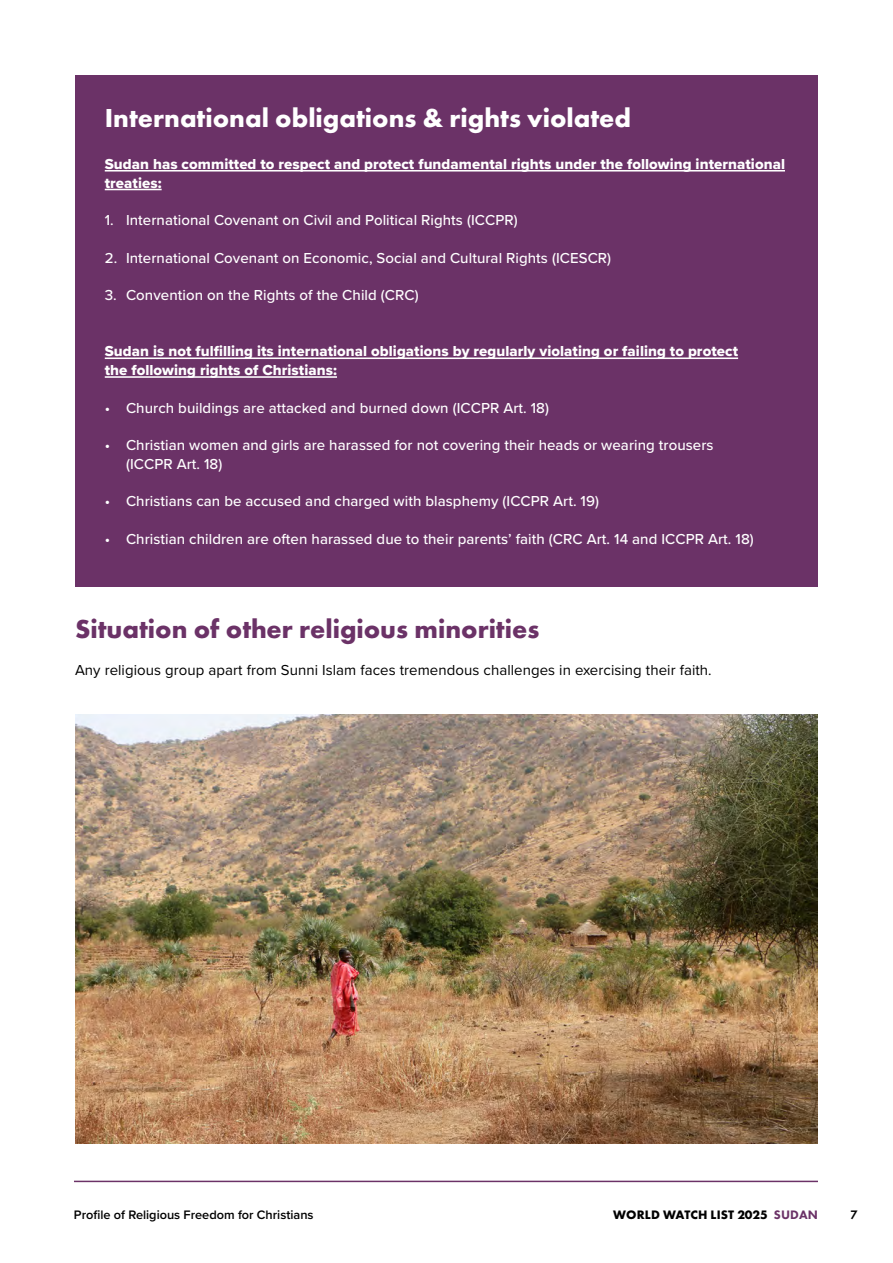
<style>
.page{position:relative;width:893px;height:1263px;background:#fff}
.page>*{position:absolute;margin:0;border:0;box-sizing:border-box;transform-origin:0 0}
.t1{font:700 27px "Futura PT";color:#fff}
.t2{font:700 27px "Futura PT";color:#6b3267}
.t3{font:500 15px/18.8px "Proxima Nova";letter-spacing:.005em;color:#fff}
.t4{font:15px/18.8px "Proxima Nova Extrabld";letter-spacing:.005em;color:#fff}
.t5{font:15px "Proxima Nova";letter-spacing:.005em;color:#000}
.t6{font:600 12.75px "Proxima Nova";color:#000}
.t7{font:700 12.75px "Futura PT";letter-spacing:.01em;color:#000}
.t8{font:600 12.75px "Futura PT";color:#000}
.s1{font-weight:800;color:#6b3267}
</style>
<div class="page">
<hr style="left:74px;top:1181px;width:744px;height:1px;background:#6b3267">
<div style="left:75px;top:75px;width:743px;height:512px;background:#6b3267"></div>
<hr style="left:105px;top:170px;width:680px;height:2px;background:#fff">
<hr style="left:105px;top:189px;width:57px;height:1px;background:#fff">
<hr style="left:105px;top:357px;width:633px;height:2px;background:#fff">
<hr style="left:105px;top:376px;width:232px;height:2px;background:#fff">
<img style="left:75px;top:715px;width:743px;height:429px">
<h1 class="t1" style="left:105px;top:101px;width:528px">International obligations &amp; rights violated</h1>
<p class="t4" style="left:105px;top:154px;width:682px">Sudan has committed to respect and protect fundamental rights under the following international treaties:</p>
<p class="t3" style="left:105px;top:210px;width:414px">1. International Covenant on Civil and Political Rights (ICCPR)</p>
<p class="t3" style="left:105px;top:248px;width:508px">2. International Covenant on Economic, Social and Cultural Rights (ICESCR)</p>
<p class="t3" style="left:105px;top:285px;width:315px">3. Convention on the Rights of the Child (CRC)</p>
<p class="t4" style="left:105px;top:342px;width:635px">Sudan is not fulfilling its international obligations by regularly violating or failing to protect the following rights of Christians:</p>
<p class="t3" style="left:105px;top:398px;width:446px">• Church buildings are attacked and burned down (ICCPR Art. 18)</p>
<p class="t3" style="left:126px;top:435px;width:589px;text-indent:-21px">• Christian women and girls are harassed for not covering their heads or wearing trousers (ICCPR Art. 18)</p>
<p class="t3" style="left:105px;top:491px;width:496px">• Christians can be accused and charged with blasphemy (ICCPR Art. 19)</p>
<p class="t3" style="left:105px;top:529px;width:651px">• Christian children are often harassed due to their parents’ faith (CRC Art. 14 and ICCPR Art. 18)</p>
<h1 class="t2" style="left:75px;top:612px;width:466px">Situation of other religious minorities</h1>
<p class="t5" style="left:75px;top:659px;width:638px">Any religious group apart from Sunni Islam faces tremendous challenges in exercising their faith.</p>
<p class="t6" style="left:74px;top:1205px;width:241px">Profile of Religious Freedom for Christians</p>
<p class="t7" style="left:613px;top:1206px;width:206px">WORLD WATCH LIST 2025 <span class="s1">SUDAN</span></p>
<p class="t8" style="left:850px;top:1207px;width:9px">7</p>
</div>
